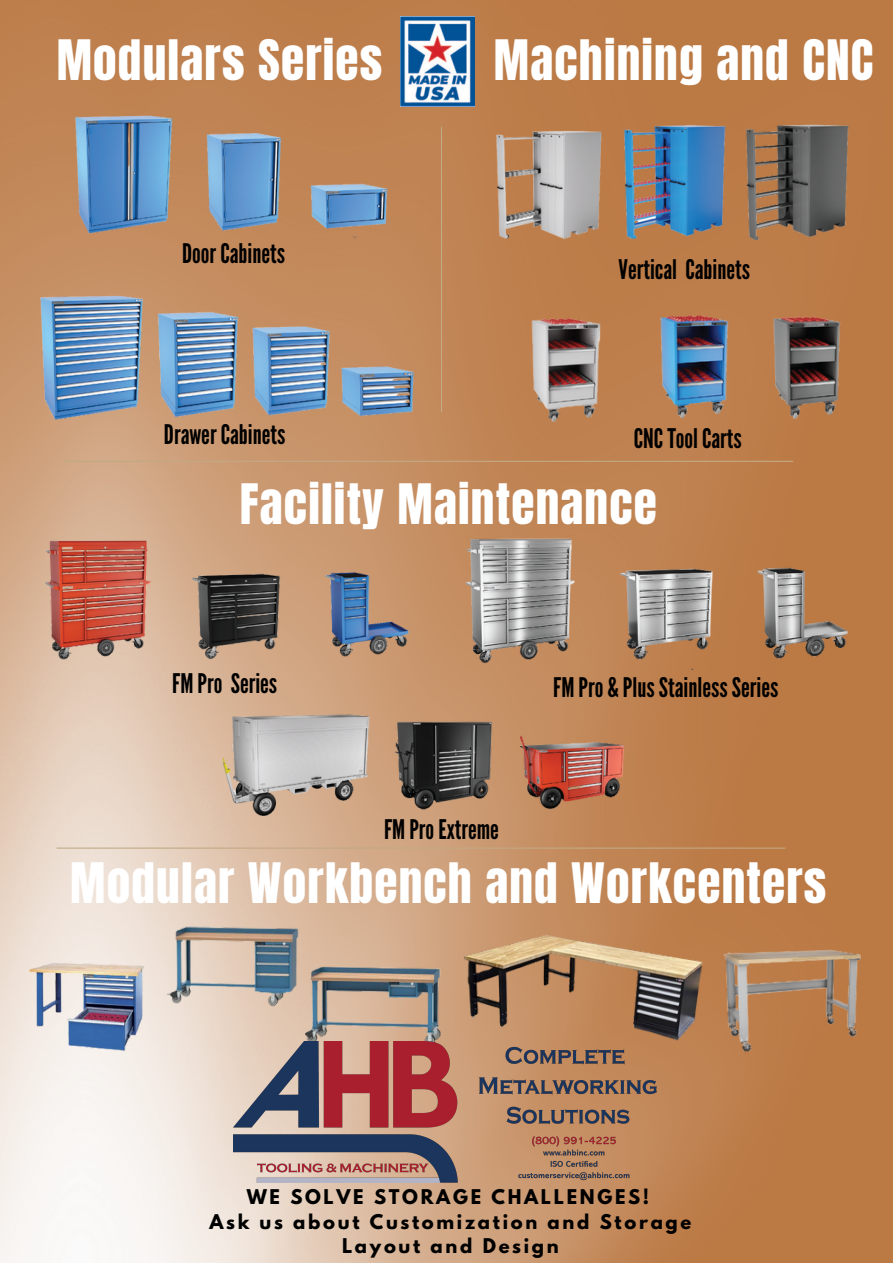
<style>
.page{position:relative;width:893px;height:1264px;background:#fff}
.page>*{position:absolute;margin:0;border:0;box-sizing:border-box;transform-origin:0 0}
.t1{font:47.4px "Anton";letter-spacing:.025em;color:#fff}
.t2{font:27px "League Gothic";color:#000}
.t3{font:700 18px/24.8px "League Spartan";letter-spacing:.15em;color:#000;text-align:center}
</style>
<div class="page">
<img style="left:0;top:0;width:892px;height:1262px">
<img style="left:606px;top:122px;width:111px;height:118px">
<img style="left:64px;top:81px;width:329px;height:168px">
<img style="left:35px;top:266px;width:398px;height:160px">
<img style="left:455px;top:528px;width:397px;height:145px">
<img style="left:33px;top:518px;width:387px;height:144px">
<img style="left:213px;top:702px;width:420px;height:113px">
<img style="left:495px;top:313px;width:199px;height:111px">
<img style="left:400px;top:16px;width:74px;height:90px">
<img style="left:647px;top:308px;width:94px;height:111px">
<img style="left:747px;top:308px;width:121px;height:111px">
<img style="left:11px;top:947px;width:156px;height:105px">
<img style="left:705px;top:941px;width:171px;height:117px">
<img style="left:164px;top:919px;width:144px;height:99px">
<img style="left:464px;top:911px;width:241px;height:131px">
<img style="left:305px;top:961px;width:143px;height:80px">
<img style="left:485px;top:127px;width:140px;height:118px">
<img style="left:717px;top:122px;width:151px;height:118px">
<hr style="left:64px;top:461px;width:729px;height:1px;background:#c1aa85">
<hr style="left:441px;top:127px;width:1px;height:285px;background:#c1aa85">
<hr style="left:57px;top:847px;width:728px;height:1px;background:#c1aa85">
<img style="left:234px;top:1041px;width:422px;height:157px">
<p class="t1" style="left:57px;top:26px;width:327px">Modulars Series</p>
<p class="t1" style="left:494px;top:26px;width:381px">Machining and CNC</p>
<p class="t2" style="left:182px;top:238px;width:104px">Door Cabinets</p>
<p class="t2" style="left:618px;top:254px;width:133px">Vertical Cabinets</p>
<p class="t2" style="left:164px;top:419px;width:123px">Drawer Cabinets</p>
<p class="t2" style="left:633px;top:422px;width:109px">CNC Tool Carts</p>
<p class="t1" style="left:240px;top:470px;width:418px">Facility Maintenance</p>
<p class="t2" style="left:172px;top:668px;width:106px">FM Pro Series</p>
<p class="t2" style="left:384px;top:813px;width:116px">FM Pro Extreme</p>
<p class="t2" style="left:553px;top:671px;width:226px">FM Pro &amp; Plus Stainless Series</p>
<p class="t1" style="left:70px;top:848px;width:757px">Modular Workbench and Workcenters</p>
<p class="t3" style="left:209px;top:1186px;width:483px">WE SO L V E S T OR AG E CHA L L E NG E S !<br>A s k u s a b o u t C u s t om i z a t i o n a n d S t o r a g e<br>L a y o u t a n d D e s i g n</p>
</div>
